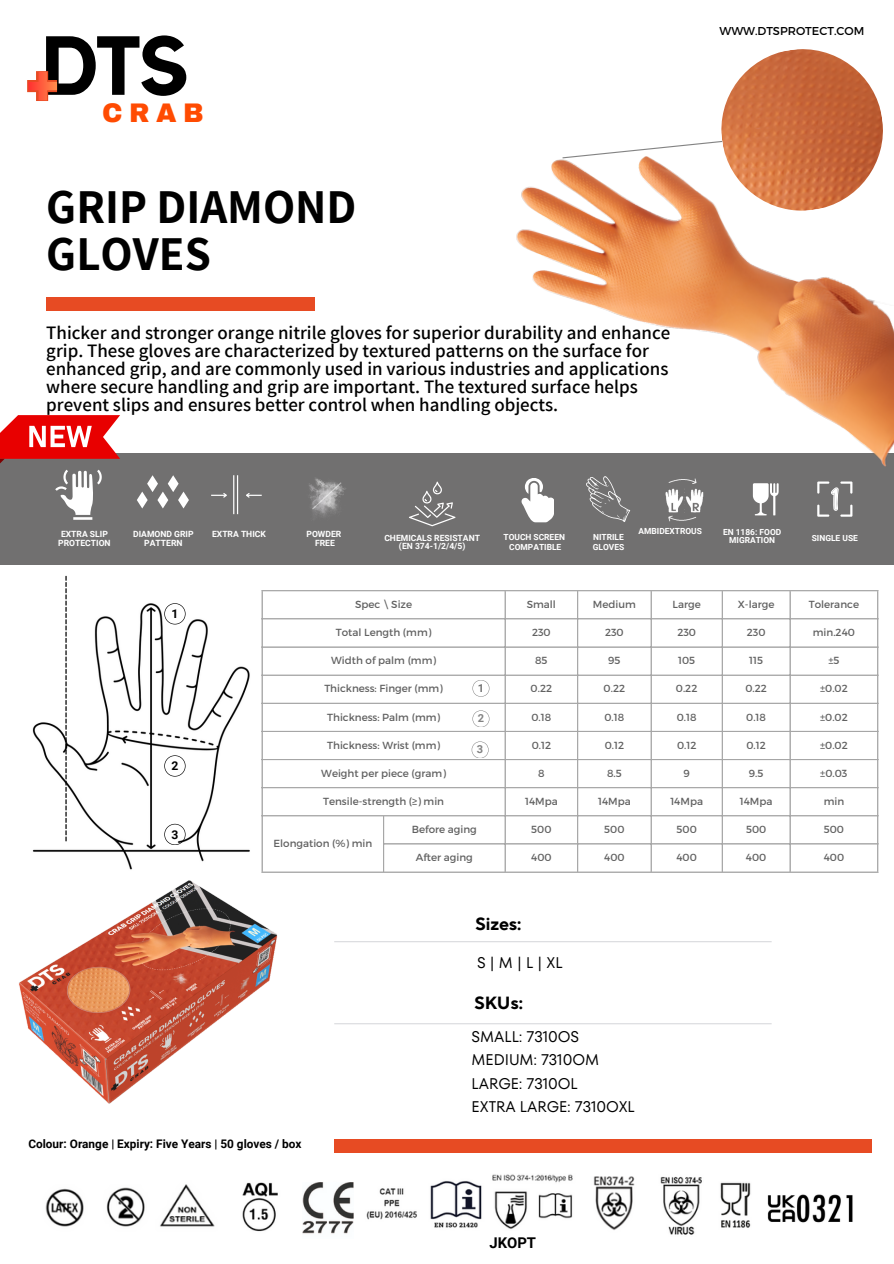
<style>
.page{position:relative;width:894px;height:1264px;background:#fff}
.page>*{position:absolute;margin:0;border:0;box-sizing:border-box;transform-origin:0 0}
.t1{font:700 82.5px "Kollektif";color:#000}
.t2{font:700 47.25px/47.2px "Assistant";color:#000}
.t3{font:900 26.25px "Archivo";color:#ff4b02}
.t4{font:600 19.05px/18px "Assistant";color:#000}
.t5{font:700 17.55px "TT Norms Pro";color:#000}
.t6{font:15.45px/23.1px "TT Fors";letter-spacing:-.005em;color:#000}
.t7{font:700 14.85px "Roboto";color:#000}
.t8{font:700 12.15px "Roboto";color:#000}
.t9{font:700 11.85px "Roboto";color:#000}
.t10{font:11.4px "Montserrat";color:#000}
.t11{font:700 11.1px "Roboto";color:#838383}
.t12{font:700 11.1px "Roboto";color:#737373}
.t13{font:10.35px "Montserrat";color:#616161}
.t14{font:700 8.55px "Roboto";color:#fff}
.t15{font:700 8.4px/8.1px "Roboto";color:#fff;text-align:center}
</style>
<div class="page">
<div style="left:0;top:453px;width:893px;height:111px;background:#717070"></div>
<div style="left:46px;top:297px;width:268px;height:14px;background:#e74b23"></div>
<div style="left:334px;top:1139px;width:537px;height:13px;background:#e74b23"></div>
<img style="left:516px;top:159px;width:377px;height:364px">
<img style="left:715px;top:49px;width:173px;height:167px">
<svg style="left:562px;top:140px;width:161px;height:19px"></svg>
<svg style="left:27px;top:71px;width:30px;height:30px"></svg>
<hr style="left:334px;top:941px;width:437px;height:1px;background:#d9dadd">
<hr style="left:334px;top:1023px;width:437px;height:1px;background:#d9dadd">
<img style="left:593px;top:1176px;width:42px;height:54px">
<img style="left:430px;top:1181px;width:52px;height:47px">
<img style="left:242px;top:1182px;width:175px;height:50px">
<img style="left:302px;top:1182px;width:51px;height:52px">
<img style="left:660px;top:1176px;width:42px;height:59px">
<img style="left:720px;top:1182px;width:31px;height:46px">
<img style="left:45px;top:1184px;width:170px;height:43px">
<img style="left:492px;top:1174px;width:81px;height:55px">
<img style="left:767px;top:1194px;width:85px;height:29px">
<hr style="left:261px;top:591px;width:1px;height:280px;background:#a6a6a6">
<hr style="left:383px;top:816px;width:1px;height:55px;background:#a6a6a6">
<hr style="left:504px;top:591px;width:1px;height:280px;background:#a6a6a6">
<hr style="left:577px;top:591px;width:1px;height:280px;background:#a6a6a6">
<hr style="left:650px;top:591px;width:1px;height:280px;background:#a6a6a6">
<hr style="left:721px;top:591px;width:1px;height:280px;background:#a6a6a6">
<hr style="left:789px;top:591px;width:1px;height:280px;background:#a6a6a6">
<hr style="left:876px;top:591px;width:2px;height:280px;background:#a6a6a6">
<hr style="left:261px;top:590px;width:617px;height:1px;background:#a6a6a6">
<hr style="left:261px;top:618px;width:617px;height:1px;background:#a6a6a6">
<hr style="left:261px;top:646px;width:617px;height:1px;background:#a6a6a6">
<hr style="left:261px;top:674px;width:617px;height:1px;background:#a6a6a6">
<hr style="left:261px;top:702px;width:617px;height:2px;background:#a6a6a6">
<hr style="left:261px;top:731px;width:617px;height:1px;background:#a6a6a6">
<hr style="left:261px;top:759px;width:617px;height:1px;background:#a6a6a6">
<hr style="left:261px;top:787px;width:617px;height:1px;background:#a6a6a6">
<hr style="left:261px;top:815px;width:617px;height:1px;background:#a6a6a6">
<hr style="left:383px;top:843px;width:495px;height:1px;background:#a6a6a6">
<hr style="left:261px;top:871px;width:617px;height:1px;background:#a6a6a6">
<svg style="left:472px;top:680px;width:17px;height:17px"></svg>
<svg style="left:472px;top:710px;width:17px;height:17px"></svg>
<svg style="left:471px;top:741px;width:17px;height:17px"></svg>
<img style="left:32px;top:603px;width:218px;height:267px">
<svg style="left:65px;top:576px;width:2px;height:265px"></svg>
<svg style="left:164px;top:603px;width:21px;height:21px"></svg>
<svg style="left:164px;top:755px;width:21px;height:21px"></svg>
<svg style="left:164px;top:823px;width:21px;height:22px"></svg>
<img style="left:19px;top:880px;width:259px;height:224px">
<svg style="left:137px;top:475px;width:52px;height:33px"></svg>
<hr style="left:237px;top:475px;width:1px;height:39px;background:#fff">
<svg style="left:211px;top:493px;width:16px;height:5px"></svg>
<svg style="left:246px;top:493px;width:16px;height:5px"></svg>
<svg style="left:0;top:415px;width:120px;height:104px"></svg>
<img style="left:309px;top:478px;width:37px;height:38px">
<hr style="left:233px;top:475px;width:1px;height:39px;background:#fff">
<svg style="left:311px;top:481px;width:31px;height:29px"></svg>
<svg style="left:409px;top:481px;width:46px;height:45px"></svg>
<svg style="left:752px;top:483px;width:26px;height:32px"></svg>
<img style="left:662px;top:476px;width:42px;height:47px">
<svg style="left:817px;top:481px;width:35px;height:35px"></svg>
<svg style="left:521px;top:477px;width:32px;height:45px"></svg>
<svg style="left:586px;top:476px;width:44px;height:46px"></svg>
<p class="t1" style="left:42px;top:28px;width:148px">DTS</p>
<p class="t3" style="left:102px;top:99px;width:103px">CRAB</p>
<h3 class="t2" style="left:46px;top:182px;width:311px">GRIP DIAMOND<br>GLOVES</h3>
<p class="t4" style="left:46px;top:323px;width:625px">Thicker and stronger orange nitrile gloves for superior durability and enhance grip. These gloves are characterized by textured patterns on the surface for enhanced grip, and are commonly used in various industries and applications where secure handling and grip are important. The textured surface helps prevent slips and ensures better control when handling objects.</p>
<p class="t10" style="left:719px;top:24px;width:146px">WWW.DTSPROTECT.COM</p>
<p class="t14" style="left:61px;top:529px;width:48px">EXTRA SLIP</p>
<p class="t14" style="left:212px;top:529px;width:55px">EXTRA THICK</p>
<p class="t14" style="left:58px;top:537px;width:54px">PROTECTION</p>
<p class="t14" style="left:133px;top:529px;width:62px">DIAMOND GRIP</p>
<p class="t14" style="left:144px;top:537px;width:40px">PATTERN</p>
<p class="t14" style="left:306px;top:529px;width:36px">POWDER</p>
<p class="t14" style="left:315px;top:537px;width:21px">FREE</p>
<p class="t14" style="left:384px;top:532px;width:97px">CHEMICALS RESISTANT</p>
<p class="t14" style="left:399px;top:541px;width:68px">(EN 374-1/2/4/5)</p>
<p class="t15" style="left:503px;top:532px;width:63px">TOUCH SCREEN</p>
<p class="t15" style="left:509px;top:542px;width:54px">COMPATIBLE</p>
<p class="t15" style="left:638px;top:527px;width:65px">AMBIDEXTROUS</p>
<p class="t15" style="left:722px;top:527px;width:60px">EN 1186: FOOD<br>MIGRATION</p>
<p class="t15" style="left:593px;top:532px;width:32px">NITRILE</p>
<p class="t15" style="left:811px;top:533px;width:48px">SINGLE USE</p>
<p class="t15" style="left:592px;top:542px;width:33px">GLOVES</p>
<p class="t8" style="left:171px;top:607px;width:8px">1</p>
<p class="t8" style="left:171px;top:759px;width:8px">2</p>
<p class="t8" style="left:171px;top:827px;width:8px">3</p>
<p class="t13" style="left:355px;top:597px;width:59px">Spec \ Size</p>
<p class="t13" style="left:526px;top:597px;width:31px">Small</p>
<p class="t13" style="left:592px;top:597px;width:44px">Medium</p>
<p class="t13" style="left:672px;top:597px;width:30px">Large</p>
<p class="t13" style="left:737px;top:597px;width:38px">X-large</p>
<p class="t13" style="left:808px;top:597px;width:52px">Tolerance</p>
<p class="t13" style="left:336px;top:625px;width:97px">Total Length (mm)</p>
<p class="t13" style="left:532px;top:625px;width:20px">230</p>
<p class="t13" style="left:605px;top:625px;width:20px">230</p>
<p class="t13" style="left:677px;top:625px;width:20px">230</p>
<p class="t13" style="left:746px;top:625px;width:20px">230</p>
<p class="t13" style="left:812px;top:625px;width:44px">min.240</p>
<p class="t13" style="left:331px;top:654px;width:106px">Width of palm (mm)</p>
<p class="t13" style="left:535px;top:654px;width:14px">85</p>
<p class="t13" style="left:608px;top:654px;width:14px">95</p>
<p class="t13" style="left:678px;top:654px;width:19px">105</p>
<p class="t13" style="left:749px;top:654px;width:15px">115</p>
<p class="t13" style="left:828px;top:654px;width:13px">±5</p>
<p class="t13" style="left:324px;top:682px;width:120px">Thickness: Finger (mm)</p>
<p class="t13" style="left:530px;top:682px;width:23px">0.22</p>
<p class="t13" style="left:603px;top:682px;width:23px">0.22</p>
<p class="t13" style="left:675px;top:682px;width:23px">0.22</p>
<p class="t13" style="left:745px;top:682px;width:23px">0.22</p>
<p class="t13" style="left:819px;top:682px;width:29px">±0.02</p>
<p class="t13" style="left:327px;top:710px;width:114px">Thickness: Palm (mm)</p>
<p class="t13" style="left:531px;top:710px;width:21px">0.18</p>
<p class="t13" style="left:604px;top:710px;width:21px">0.18</p>
<p class="t13" style="left:676px;top:710px;width:21px">0.18</p>
<p class="t13" style="left:746px;top:710px;width:21px">0.18</p>
<p class="t13" style="left:819px;top:710px;width:29px">±0.02</p>
<p class="t13" style="left:327px;top:738px;width:114px">Thickness: Wrist (mm)</p>
<p class="t13" style="left:531px;top:738px;width:21px">0.12</p>
<p class="t13" style="left:604px;top:738px;width:21px">0.12</p>
<p class="t13" style="left:676px;top:738px;width:21px">0.12</p>
<p class="t13" style="left:746px;top:738px;width:21px">0.12</p>
<p class="t13" style="left:819px;top:738px;width:29px">±0.02</p>
<p class="t13" style="left:321px;top:766px;width:126px">Weight per piece (gram)</p>
<p class="t13" style="left:538px;top:766px;width:8px">8</p>
<p class="t13" style="left:607px;top:766px;width:16px">8.5</p>
<p class="t13" style="left:683px;top:766px;width:8px">9</p>
<p class="t13" style="left:748px;top:766px;width:16px">9.5</p>
<p class="t13" style="left:820px;top:766px;width:29px">±0.03</p>
<p class="t13" style="left:323px;top:794px;width:122px">Tensile-strength (≥) min</p>
<p class="t13" style="left:525px;top:794px;width:34px">14Mpa</p>
<p class="t13" style="left:598px;top:794px;width:34px">14Mpa</p>
<p class="t13" style="left:670px;top:794px;width:34px">14Mpa</p>
<p class="t13" style="left:739px;top:794px;width:34px">14Mpa</p>
<p class="t13" style="left:823px;top:794px;width:22px">min</p>
<p class="t13" style="left:273px;top:836px;width:100px">Elongation (%) min</p>
<p class="t12" style="left:477px;top:681px;width:8px">1</p>
<p class="t11" style="left:477px;top:712px;width:8px">2</p>
<p class="t11" style="left:477px;top:743px;width:8px">3</p>
<p class="t13" style="left:411px;top:822px;width:67px">Before aging</p>
<p class="t13" style="left:531px;top:822px;width:22px">500</p>
<p class="t13" style="left:604px;top:822px;width:22px">500</p>
<p class="t13" style="left:676px;top:822px;width:22px">500</p>
<p class="t13" style="left:745px;top:822px;width:22px">500</p>
<p class="t13" style="left:823px;top:822px;width:22px">500</p>
<p class="t13" style="left:415px;top:850px;width:59px">After aging</p>
<p class="t13" style="left:531px;top:850px;width:22px">400</p>
<p class="t13" style="left:604px;top:850px;width:22px">400</p>
<p class="t13" style="left:676px;top:850px;width:22px">400</p>
<p class="t13" style="left:745px;top:850px;width:22px">400</p>
<p class="t13" style="left:823px;top:850px;width:22px">400</p>
<p class="t5" style="left:475px;top:913px;width:47px">Sizes:</p>
<p class="t6" style="left:477px;top:950px;width:87px">S|M|L|XL</p>
<p class="t5" style="left:474px;top:992px;width:50px">SKUs:</p>
<p class="t6" style="left:471px;top:1025px;width:165px">SMALL: 7310OS<br>MEDIUM: 7310OM<br>LARGE: 7310OL<br>EXTRA LARGE: 7310OXL</p>
<p class="t9" style="left:28px;top:1136px;width:275px">Colour: Orange | Expiry: Five Years | 50 gloves / box</p>
<p class="t7" style="left:489px;top:1233px;width:48px">JKOPT</p>
</div>
